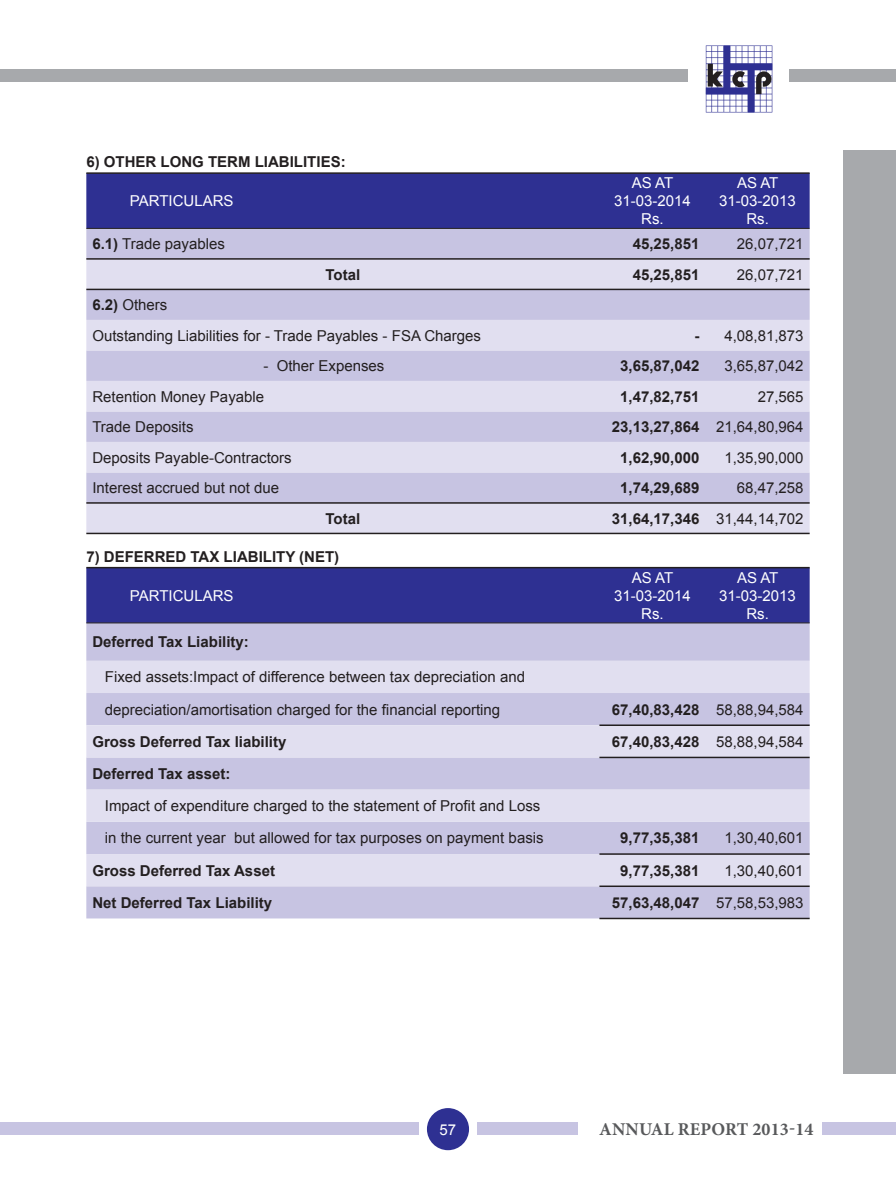
<style>
.page{position:relative;width:896px;height:1194px;background:#fff}
.page>*{position:absolute;margin:0;border:0;box-sizing:border-box;transform-origin:0 0}
.t1{font:700 18px "Minion Pro";letter-spacing:.01em;color:#58595b}
.t2{font:15px/32.2px "Arial";color:#231f20}
.t3{font:700 15px "Arial";color:#231f20}
.t4{font:15px/18px "Arial";color:#fff;text-align:center}
.s1{font-weight:700}
.s2{font-weight:400}
</style>
<div class="page">
<div style="left:843px;top:150px;width:52px;height:923px;background:#a7a9ac"></div>
<div style="left:427px;top:1107px;width:42px;height:42px;background:#2e3092;border-radius:50%"></div>
<svg style="left:0;top:1122px;width:1px;height:12px"></svg>
<div style="left:1px;top:1121px;width:417px;height:13px;background:#c7c4e2"></div>
<svg style="left:0;top:69px;width:1px;height:13px"></svg>
<div style="left:789px;top:69px;width:106px;height:13px;background:#a7a9ac"></div>
<div style="left:1px;top:69px;width:686px;height:13px;background:#a7a9ac"></div>
<svg style="left:705px;top:45px;width:68px;height:68px"></svg>
<svg style="left:705px;top:45px;width:67px;height:67px"></svg>
<div style="left:477px;top:1121px;width:101px;height:13px;background:#c7c4e2"></div>
<div style="left:822px;top:1121px;width:73px;height:13px;background:#c7c4e2"></div>
<div style="left:86px;top:174px;width:723px;height:54px;background:#2e3092"></div>
<div style="left:86px;top:229px;width:723px;height:29px;background:#c7c4e2"></div>
<svg style="left:86px;top:259px;width:723px;height:273px;background:#d4d2e8"></svg>
<hr style="left:86px;top:172px;width:723px;height:2px;background:#231f20">
<hr style="left:86px;top:228px;width:723px;height:1px;background:#231f20">
<hr style="left:86px;top:258px;width:723px;height:1px;background:#231f20">
<hr style="left:86px;top:288px;width:723px;height:2px;background:#231f20">
<hr style="left:86px;top:502px;width:723px;height:1px;background:#231f20">
<hr style="left:86px;top:532px;width:723px;height:2px;background:#231f20">
<div style="left:86px;top:568px;width:723px;height:54px;background:#2e3092"></div>
<div style="left:86px;top:623px;width:723px;height:295px;background:#c7c4e2"></div>
<svg style="left:86px;top:660px;width:723px;height:226px;background:#d5d3e9"></svg>
<hr style="left:86px;top:566px;width:723px;height:2px;background:#231f20">
<hr style="left:86px;top:622px;width:723px;height:1px;background:#231f20">
<hr style="left:599px;top:756px;width:210px;height:2px;background:#231f20">
<hr style="left:599px;top:853px;width:210px;height:1px;background:#231f20">
<hr style="left:599px;top:885px;width:210px;height:1px;background:#231f20">
<hr style="left:599px;top:917px;width:210px;height:1px;background:#231f20">
<hr style="left:599px;top:724px;width:210px;height:1px;background:#231f20">
<p class="t3" style="left:86px;top:153px;width:261px">6) OTHER LONG TERM LIABILITIES:</p>
<p class="t4" style="left:130px;top:192px;width:105px">PARTICULARS</p>
<p class="t4" style="left:614px;top:174px;width:78px">AS AT<br>31-03-2014<br>Rs.</p>
<p class="t4" style="left:719px;top:174px;width:78px">AS AT<br>31-03-2013<br>Rs.</p>
<p class="t2" style="left:92px;top:228px;width:134px"><span class="s1">6.1)</span> Trade payables</p>
<p class="t3" style="left:632px;top:235px;width:68px">45,25,851</p>
<p class="t2" style="left:736px;top:228px;width:68px">26,07,721</p>
<p class="t3" style="left:325px;top:266px;width:36px">Total</p>
<p class="t3" style="left:632px;top:266px;width:68px">45,25,851</p>
<p class="t2" style="left:736px;top:258px;width:68px">26,07,721</p>
<p class="t2" style="left:92px;top:289px;width:390px;line-height:30.5px"><span class="s1">6.2)</span> Others<br>Outstanding Liabilities for - Trade Payables - FSA Charges</p>
<p class="t2" style="left:694px;top:319px;width:111px"><span class="s1">-</span> 4,08,81,873</p>
<p class="t2" style="left:263px;top:350px;width:122px">- Other Expenses</p>
<p class="t3" style="left:620px;top:357px;width:81px">3,65,87,042</p>
<p class="t2" style="left:724px;top:350px;width:81px">3,65,87,042</p>
<p class="t2" style="left:92px;top:380px;width:173px">Retention Money Payable</p>
<p class="t3" style="left:620px;top:388px;width:81px">1,47,82,751</p>
<p class="t2" style="left:757px;top:380px;width:47px">27,565</p>
<p class="t2" style="left:92px;top:410px;width:103px">Trade Deposits</p>
<p class="t3" style="left:611px;top:418px;width:193px">23,13,27,864 <span class="s2">21,64,80,964</span></p>
<p class="t2" style="left:92px;top:441px;width:201px">Deposits Payable-Contractors</p>
<p class="t3" style="left:620px;top:449px;width:81px">1,62,90,000</p>
<p class="t2" style="left:724px;top:441px;width:81px">1,35,90,000</p>
<p class="t2" style="left:92px;top:471px;width:188px">Interest accrued but not due</p>
<p class="t3" style="left:620px;top:479px;width:81px">1,74,29,689</p>
<p class="t2" style="left:736px;top:471px;width:68px">68,47,258</p>
<p class="t3" style="left:325px;top:510px;width:36px">Total</p>
<p class="t3" style="left:611px;top:510px;width:193px">31,64,17,346 <span class="s2">31,44,14,702</span></p>
<p class="t3" style="left:86px;top:548px;width:254px">7) DEFERRED TAX LIABILITY (NET)</p>
<p class="t4" style="left:130px;top:586px;width:105px">PARTICULARS</p>
<p class="t4" style="left:614px;top:568px;width:78px">AS AT<br>31-03-2014<br>Rs.</p>
<p class="t4" style="left:719px;top:568px;width:78px">AS AT<br>31-03-2013<br>Rs.</p>
<p class="t3" style="left:92px;top:633px;width:158px">Deferred Tax Liability:</p>
<p class="t2" style="left:105px;top:661px;width:421px">Fixed assets:Impact of difference between tax depreciation and depreciation/amortisation charged for the financial reporting</p>
<p class="t3" style="left:611px;top:700px;width:193px">67,40,83,428 <span class="s2">58,88,94,584</span></p>
<p class="t3" style="left:92px;top:733px;width:195px">Gross Deferred Tax liability</p>
<p class="t3" style="left:611px;top:733px;width:193px">67,40,83,428 <span class="s2">58,88,94,584</span></p>
<p class="t3" style="left:92px;top:765px;width:140px">Deferred Tax asset:</p>
<p class="t2" style="left:105px;top:789px;width:440px">Impact of expenditure charged to the statement of Profit and Loss in the current year but allowed for tax purposes on payment basis</p>
<p class="t3" style="left:620px;top:829px;width:81px">9,77,35,381</p>
<p class="t2" style="left:724px;top:821px;width:81px">1,30,40,601</p>
<p class="t3" style="left:92px;top:861px;width:184px">Gross Deferred Tax Asset</p>
<p class="t3" style="left:620px;top:861px;width:81px">9,77,35,381</p>
<p class="t2" style="left:724px;top:854px;width:81px">1,30,40,601</p>
<p class="t3" style="left:92px;top:894px;width:181px">Net Deferred Tax Liability</p>
<p class="t3" style="left:611px;top:894px;width:193px">57,63,48,047 <span class="s2">57,58,53,983</span></p>
<p class="t4" style="left:439px;top:1119px;width:18px">57</p>
<p class="t1" style="left:599px;top:1117px;width:216px">ANNUAL REPORT 2013-14</p>
</div>
